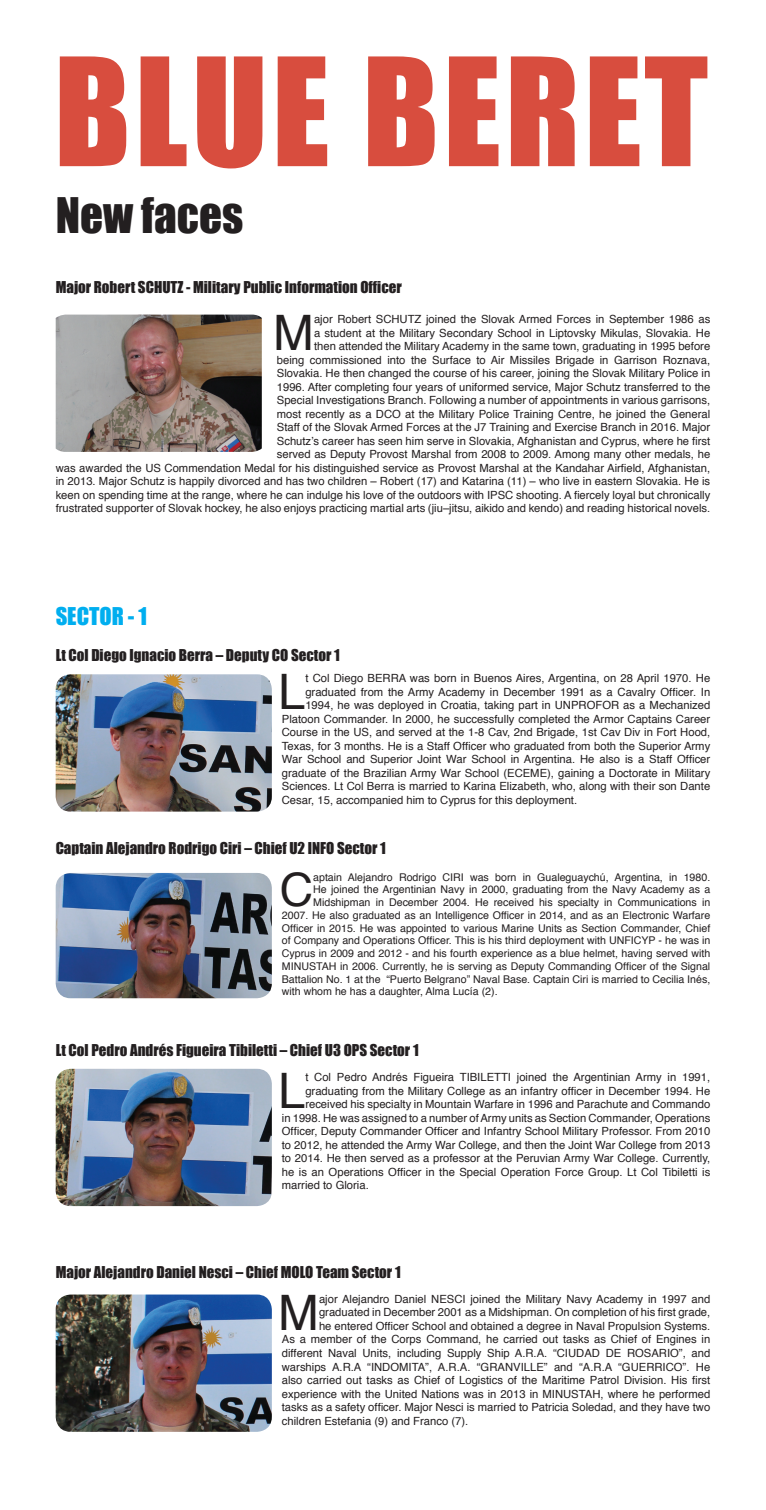
<style>
.page{position:relative;width:766px;height:1510px;background:#fff}
.page>*{position:absolute;margin:0;border:0;box-sizing:border-box;transform-origin:0 0}
.t1{font:138.75px "Impact";letter-spacing:.03em;color:#d84d3e}
.t2{font:48.88px "Helvetica";color:#231f20}
.t3{font:46.12px "Helvetica";color:#231f20}
.t4{font:45px "Impact";color:#231f20}
.t5{font:22.5px "Impact";color:#00aeef}
.t6{font:15px "Impact";color:#231f20}
.t7{font:11.25px/13.5px "Helvetica";color:#231f20;text-align:right}
.t8{font:10.62px "Helvetica";color:#231f20}
</style>
<div class="page">
<img style="left:56px;top:674px;width:216px;height:137px">
<img style="left:56px;top:873px;width:216px;height:125px">
<img style="left:56px;top:1068px;width:216px;height:138px">
<img style="left:56px;top:1294px;width:216px;height:137px">
<img style="left:56px;top:314px;width:206px;height:138px">
<p class="t1" style="left:54px;top:4px;width:655px">BLUE BERET</p>
<p class="t4" style="left:56px;top:180px;width:189px">New faces</p>
<p class="t6" style="left:56px;top:275px;width:347px">Major Robert SCHUTZ - Military Public Information Officer</p>
<p class="t7" style="left:56px;top:313px;width:656px">ajor Robert SCHUTZ joined the Slovak Armed Forces in September 1986 as<br>a student at the Military Secondary School in Liptovsky Mikulas, Slovakia. He<br>then attended the Military Academy in the same town, graduating in 1995 before<br>being commissioned into the Surface to Air Missiles Brigade in Garrison Roznava,<br>Slovakia. He then changed the course of his career, joining the Slovak Military Police in<br>1996. After completing four years of uniformed service, Major Schutz transferred to the<br>Special Investigations Branch. Following a number of appointments in various garrisons,<br>most recently as a DCO at the Military Police Training Centre, he joined the General<br>Staff of the Slovak Armed Forces at the J7 Training and Exercise Branch in 2016. Major<br>Schutz’s career has seen him serve in Slovakia, Afghanistan and Cyprus, where he first<br>served as Deputy Provost Marshal from 2008 to 2009. Among many other medals, he<br>was awarded the US Commendation Medal for his distinguished service as Provost Marshal at the Kandahar Airfield, Afghanistan, in 2013. Major Schutz is happily divorced and has two children – Robert (17) and Katarina (11) – who live in eastern Slovakia. He is keen on spending time at the range, where he can indulge his love of the outdoors with IPSC shooting. A fiercely loyal but chronically frustrated supporter of Slovak hockey, he also enjoys practicing martial arts (jiu–jitsu, aikido and kendo) and reading historical novels.</p>
<p class="t2" style="left:273px;top:295px;width:42px">M</p>
<p class="t5" style="left:56px;top:598px;width:93px">SECTOR - 1</p>
<p class="t6" style="left:56px;top:643px;width:285px">Lt Col Diego Ignacio Berra – Deputy CO Sector 1</p>
<p class="t2" style="left:278px;top:654px;width:29px">L</p>
<p class="t7" style="left:305px;top:671px;width:406px">t Col Diego BERRA was born in Buenos Aires, Argentina, on 28 April 1970. He</p>
<p class="t7" style="left:305px;top:685px;width:406px">graduated from the Army Academy in December 1991 as a Cavalry Officer. In</p>
<p class="t7" style="left:305px;top:698px;width:406px">1994, he was deployed in Croatia, taking part in UNPROFOR as a Mechanized</p>
<p class="t7" style="left:282px;top:712px;width:430px">Platoon Commander. In 2000, he successfully completed the Armor Captains Career</p>
<p class="t7" style="left:282px;top:725px;width:430px">Course in the US, and served at the 1-8 Cav, 2nd Brigade, 1st Cav Div in Fort Hood,</p>
<p class="t7" style="left:282px;top:739px;width:430px">Texas, for 3 months. He is a Staff Officer who graduated from both the Superior Army</p>
<p class="t7" style="left:282px;top:752px;width:430px">War School and Superior Joint War School in Argentina. He also is a Staff Officer</p>
<p class="t7" style="left:282px;top:766px;width:430px">graduate of the Brazilian Army War School (ECEME), gaining a Doctorate in Military</p>
<p class="t7" style="left:282px;top:779px;width:430px">Sciences. Lt Col Berra is married to Karina Elizabeth, who, along with their son Dante</p>
<p class="t7" style="left:282px;top:793px;width:297px">Cesar, 15, accompanied him to Cyprus for this deployment.</p>
<p class="t6" style="left:56px;top:837px;width:332px">Captain Alejandro Rodrigo Ciri – Chief U2 INFO Sector 1</p>
<p class="t3" style="left:280px;top:854px;width:35px">C</p>
<p class="t8" style="left:313px;top:868px;width:398px">aptain Alejandro Rodrigo CIRI was born in Gualeguaychú, Argentina, in 1980.</p>
<p class="t8" style="left:313px;top:881px;width:398px">He joined the Argentinian Navy in 2000, graduating from the Navy Academy as a</p>
<p class="t8" style="left:313px;top:894px;width:398px">Midshipman in December 2004. He received his specialty in Communications in</p>
<p class="t8" style="left:282px;top:907px;width:430px">2007. He also graduated as an Intelligence Officer in 2014, and as an Electronic Warfare</p>
<p class="t8" style="left:282px;top:919px;width:430px">Officer in 2015. He was appointed to various Marine Units as Section Commander, Chief</p>
<p class="t8" style="left:282px;top:932px;width:430px">of Company and Operations Officer. This is his third deployment with UNFICYP - he was in</p>
<p class="t8" style="left:282px;top:945px;width:430px">Cyprus in 2009 and 2012 - and his fourth experience as a blue helmet, having served with</p>
<p class="t8" style="left:282px;top:958px;width:430px">MINUSTAH in 2006. Currently, he is serving as Deputy Commanding Officer of the Signal</p>
<p class="t8" style="left:282px;top:970px;width:430px">Battalion No. 1 at the “Puerto Belgrano” Naval Base. Captain Ciri is married to Cecilia Inés,</p>
<p class="t8" style="left:282px;top:983px;width:217px">with whom he has a daughter, Alma Lucía (2).</p>
<p class="t6" style="left:56px;top:1038px;width:364px">Lt Col Pedro Andrés Figueira Tibiletti – Chief U3 OPS Sector 1</p>
<p class="t2" style="left:278px;top:1053px;width:29px">L</p>
<p class="t7" style="left:305px;top:1070px;width:406px">t Col Pedro Andrés Figueira TIBILETTI joined the Argentinian Army in 1991,</p>
<p class="t7" style="left:305px;top:1084px;width:406px">graduating from the Military College as an infantry officer in December 1994. He</p>
<p class="t7" style="left:305px;top:1097px;width:406px">received his specialty in Mountain Warfare in 1996 and Parachute and Commando</p>
<p class="t7" style="left:282px;top:1111px;width:430px">in 1998. He was assigned to a number of Army units as Section Commander, Operations</p>
<p class="t7" style="left:282px;top:1124px;width:430px">Officer, Deputy Commander Officer and Infantry School Military Professor. From 2010</p>
<p class="t7" style="left:282px;top:1138px;width:430px">to 2012, he attended the Army War College, and then the Joint War College from 2013</p>
<p class="t7" style="left:282px;top:1151px;width:430px">to 2014. He then served as a professor at the Peruvian Army War College. Currently,</p>
<p class="t7" style="left:282px;top:1165px;width:430px">he is an Operations Officer in the Special Operation Force Group. Lt Col Tibiletti is</p>
<p class="t7" style="left:282px;top:1178px;width:88px">married to Gloria.</p>
<p class="t6" style="left:56px;top:1260px;width:346px">Major Alejandro Daniel Nesci – Chief MOLO Team Sector 1</p>
<p class="t2" style="left:278px;top:1275px;width:42px">M</p>
<p class="t7" style="left:319px;top:1292px;width:392px">ajor Alejandro Daniel NESCI joined the Military Navy Academy in 1997 and</p>
<p class="t7" style="left:319px;top:1306px;width:392px">graduated in December 2001 as a Midshipman. On completion of his first grade,</p>
<p class="t7" style="left:319px;top:1319px;width:392px">he entered Officer School and obtained a degree in Naval Propulsion Systems.</p>
<p class="t7" style="left:282px;top:1333px;width:430px">As a member of the Corps Command, he carried out tasks as Chief of Engines in</p>
<p class="t7" style="left:282px;top:1346px;width:430px">different Naval Units, including Supply Ship A.R.A. “CIUDAD DE ROSARIO”, and</p>
<p class="t7" style="left:282px;top:1360px;width:430px">warships A.R.A “INDOMITA”, A.R.A. “GRANVILLE” and “A.R.A “GUERRICO”. He</p>
<p class="t7" style="left:282px;top:1373px;width:430px">also carried out tasks as Chief of Logistics of the Maritime Patrol Division. His first</p>
<p class="t7" style="left:282px;top:1387px;width:430px">experience with the United Nations was in 2013 in MINUSTAH, where he performed</p>
<p class="t7" style="left:282px;top:1400px;width:430px">tasks as a safety officer. Major Nesci is married to Patricia Soledad, and they have two</p>
<p class="t7" style="left:282px;top:1414px;width:188px">children Estefania (9) and Franco (7).</p>
</div>
